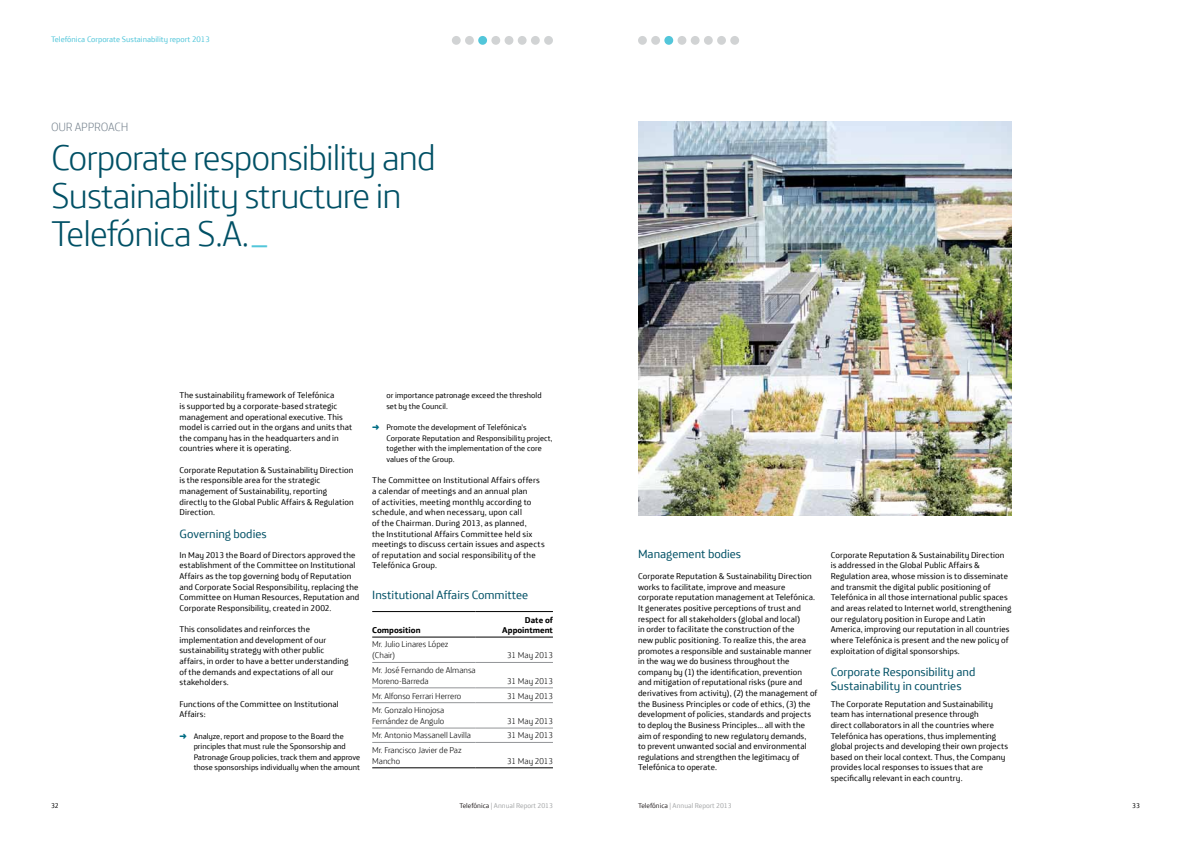
<style>
.page{position:relative;width:1191px;height:842px;background:#fff}
.page>*{position:absolute;margin:0;border:0;box-sizing:border-box;transform-origin:0 0}
.t1{font:300 36px/38px "Telefonica Headline";letter-spacing:-.025em;color:#005065}
.t2{font:12px/14px "Telefonica Text";color:#005065}
.t3{font:300 12px "Telefonica Headline";letter-spacing:-.02em;color:#7b8792}
.t4{font:8.5px/10.6px "Telefonica Text";letter-spacing:.01em;color:#000}
.t5{font:300 8.5px/11px "Telefonica Headline";color:#000}
.t6{font:700 8.5px/10px "Telefonica Text";color:#000;text-align:right}
.t7{font:8px/10.6px "Telefonica Text";color:#000}
.t8{font:8px "Telefonica Text";color:#52c6da}
.t9{font:7px "Telefonica Text";color:#a5a7a8}
.t10{font:7px "Telefonica Text";color:#000}
.s1{font-size:42px;color:#52c6da}
.s2{color:#006d84}
.s3{color:#2c2728}
</style>
<div class="page">
<div style="left:638px;top:36px;width:9px;height:9px;background:#d1d3d4;border-radius:50%"></div>
<div style="left:690px;top:36px;width:9px;height:9px;background:#d1d3d4;border-radius:50%"></div>
<div style="left:491px;top:36px;width:9px;height:9px;background:#d1d3d4;border-radius:50%"></div>
<div style="left:664px;top:36px;width:9px;height:9px;background:#52c6da;border-radius:50%"></div>
<div style="left:465px;top:36px;width:9px;height:9px;background:#d1d3d4;border-radius:50%"></div>
<div style="left:717px;top:36px;width:9px;height:9px;background:#d1d3d4;border-radius:50%"></div>
<div style="left:518px;top:36px;width:8px;height:9px;background:#d1d3d4;border-radius:50%"></div>
<div style="left:730px;top:36px;width:9px;height:9px;background:#d1d3d4;border-radius:50%"></div>
<div style="left:531px;top:36px;width:9px;height:9px;background:#d1d3d4;border-radius:50%"></div>
<div style="left:651px;top:36px;width:9px;height:9px;background:#d1d3d4;border-radius:50%"></div>
<div style="left:452px;top:36px;width:9px;height:9px;background:#d1d3d4;border-radius:50%"></div>
<div style="left:704px;top:36px;width:9px;height:9px;background:#d1d3d4;border-radius:50%"></div>
<div style="left:504px;top:36px;width:9px;height:9px;background:#d1d3d4;border-radius:50%"></div>
<div style="left:677px;top:36px;width:9px;height:9px;background:#d1d3d4;border-radius:50%"></div>
<div style="left:478px;top:36px;width:9px;height:9px;background:#52c6da;border-radius:50%"></div>
<div style="left:544px;top:36px;width:9px;height:9px;background:#d1d3d4;border-radius:50%"></div>
<img style="left:638px;top:122px;width:373px;height:393px">
<hr style="left:372px;top:662px;width:104px;height:1px;background:#939598">
<hr style="left:476px;top:662px;width:77px;height:1px;background:#939598">
<hr style="left:372px;top:688px;width:104px;height:1px;background:#939598">
<hr style="left:476px;top:688px;width:77px;height:1px;background:#939598">
<hr style="left:372px;top:702px;width:104px;height:1px;background:#939598">
<hr style="left:476px;top:702px;width:77px;height:1px;background:#939598">
<hr style="left:372px;top:728px;width:104px;height:1px;background:#939598">
<hr style="left:476px;top:728px;width:77px;height:1px;background:#939598">
<hr style="left:372px;top:637px;width:104px;height:1px;background:#000">
<hr style="left:476px;top:637px;width:77px;height:1px;background:#000">
<hr style="left:372px;top:611px;width:104px;height:1px;background:#000">
<hr style="left:476px;top:611px;width:77px;height:1px;background:#000">
<hr style="left:372px;top:742px;width:104px;height:1px;background:#939598">
<hr style="left:476px;top:742px;width:77px;height:1px;background:#939598">
<hr style="left:372px;top:767px;width:104px;height:1px;background:#000">
<hr style="left:476px;top:767px;width:77px;height:1px;background:#000">
<p class="t8" style="left:51px;top:32px;width:160px">Telefónica Corporate Sustainability report 2013</p>
<h2 class="t3" style="left:51px;top:117px;width:77px">OU R APPROACH</h2>
<h1 class="t1" style="left:51px;top:135px;width:386px">Corporate responsibility and<br>Sustainability structure in<br>Telefónica S.A.<span class="s1">_</span></h1>
<p class="t4" style="left:179px;top:389px;width:174px">The sustainability framework of Telefónica<br>is supported by a corporate-based strategic management and operational executive. This model is carried out in the organs and units that the company has in the headquarters and in countries where it is operating.</p>
<p class="t4" style="left:179px;top:464px;width:176px">Corporate Reputation &amp; Sustainability Direction is the responsible area for the strategic management of Sustainability, reporting directly to the Global Public Affairs &amp; Regulation Direction.</p>
<h2 class="t2" style="left:179px;top:525px;width:89px">Governing bodies</h2>
<p class="t4" style="left:179px;top:549px;width:181px">In May 2013 the Board of Directors approved the establishment of the Committee on Institutional Affairs as the top governing body of Reputation and Corporate Social Responsibility, replacing the Committee on Human Resources, Reputation and Corporate Responsibility, created in 2002.</p>
<p class="t4" style="left:179px;top:623px;width:170px">This consolidates and reinforces the implementation and development of our sustainability strategy with other public affairs, in order to have a better understanding of the demands and expectations of all our stakeholders.</p>
<p class="t4" style="left:179px;top:697px;width:161px">Functions of the Committee on Institutional<br>Affairs:</p>
<p class="t7" style="left:194px;top:730px;width:168px;text-indent:-14px"><span class="s2">➜</span> Analyze, report and propose to the Board the principles that must rule the Sponsorship and Patronage Group policies, track them and approve those sponsorships individually when the amount</p>
<p class="t7" style="left:386px;top:389px;width:157px">or importance patronage exceed the threshold set by the Council.</p>
<p class="t7" style="left:386px;top:421px;width:168px;text-indent:-14px"><span class="s2">➜</span> Promote the development of Telefónica’s Corporate Reputation and Responsibility project, together with the implementation of the core values of the Group.</p>
<p class="t4" style="left:372px;top:474px;width:174px">The Committee on Institutional Affairs offers a calendar of meetings and an annual plan<br>of activities, meeting monthly according to schedule, and when necessary, upon call<br>of the Chairman. During 2013, as planned,<br>the Institutional Affairs Committee held six meetings to discuss certain issues and aspects of reputation and social responsibility of the Telefónica Group.</p>
<h2 class="t2" style="left:372px;top:586px;width:158px">Institutional Affairs Committee</h2>
<p class="t6" style="left:372px;top:624px;width:50px">Composition</p>
<p class="t6" style="left:502px;top:614px;width:52px">Date of<br>Appointment</p>
<p class="t5" style="left:372px;top:638px;width:78px">Mr. Julio Linares López (Chair)</p>
<p class="t5" style="left:507px;top:649px;width:47px">31 May 2013</p>
<p class="t5" style="left:372px;top:663px;width:105px">Mr. José Fernando de Almansa<br>Moreno-Barreda</p>
<p class="t5" style="left:507px;top:674px;width:47px">31 May 2013</p>
<p class="t5" style="left:372px;top:689px;width:91px">Mr. Alfonso Ferrari H errero</p>
<p class="t5" style="left:507px;top:689px;width:47px">31 May 2013</p>
<p class="t5" style="left:372px;top:704px;width:74px">Mr. Gonzalo H inojosa<br>Fernández de Angulo</p>
<p class="t5" style="left:507px;top:715px;width:47px">31 May 2013</p>
<p class="t5" style="left:372px;top:729px;width:100px">Mr. Antonio Massanell Lavilla</p>
<p class="t5" style="left:507px;top:729px;width:47px">31 May 2013</p>
<p class="t5" style="left:372px;top:743px;width:91px">Mr. Francisco Javier de Paz<br>Mancho</p>
<p class="t5" style="left:507px;top:754px;width:47px">31 May 2013</p>
<h2 class="t2" style="left:638px;top:545px;width:105px">Management bodies</h2>
<p class="t4" style="left:638px;top:570px;width:181px">Corporate Reputation &amp; Sustainability Direction works to facilitate, improve and measure corporate reputation management at Telefónica.<br>It generates positive perceptions of trust and respect for all stakeholders (global and local)<br>in order to facilitate the construction of the<br>new public positioning. To realize this, the area promotes a responsible and sustainable manner in the way we do business throughout the company by (1) the identification, prevention and mitigation of reputational risks (pure and derivatives from activity), (2) the management of the Business Principles or code of ethics, (3) the development of policies, standards and projects to deploy the Business Principles… all with the aim of responding to new regulatory demands,<br>to prevent unwanted social and environmental regulations and strengthen the legitimacy of Telefónica to operate.</p>
<p class="t4" style="left:830px;top:549px;width:182px">Corporate Reputation &amp; Sustainability Direction is addressed in the Global Public Affairs &amp; Regulation area, whose mission is to disseminate and transmit the digital public positioning of Telefónica in all those international public spaces and areas related to Internet world, strengthening our regulatory position in Europe and Latin America, improving our reputation in all countries where Telefónica is present and the new policy of exploitation of digital sponsorships.</p>
<h2 class="t2" style="left:830px;top:664px;width:146px">Corporate Responsibility and<br>Sustainability in countries</h2>
<p class="t4" style="left:830px;top:697px;width:179px">The Corporate Reputation and Sustainability team has international presence through<br>direct collaborators in all the countries where Telefónica has operations, thus implementing global projects and developing their own projects based on their local context. Thus, the Company provides local responses to issues that are specifically relevant in each country.</p>
<p class="t9" style="left:459px;top:799px;width:95px"><span class="s3">Telefónica</span> | Annual Report 2013</p>
<p class="t9" style="left:638px;top:799px;width:95px"><span class="s3">Telefónica</span> | Annual Report 2013</p>
<p class="t10" style="left:51px;top:799px;width:9px">32</p>
<p class="t10" style="left:1132px;top:799px;width:9px">33</p>
</div>
